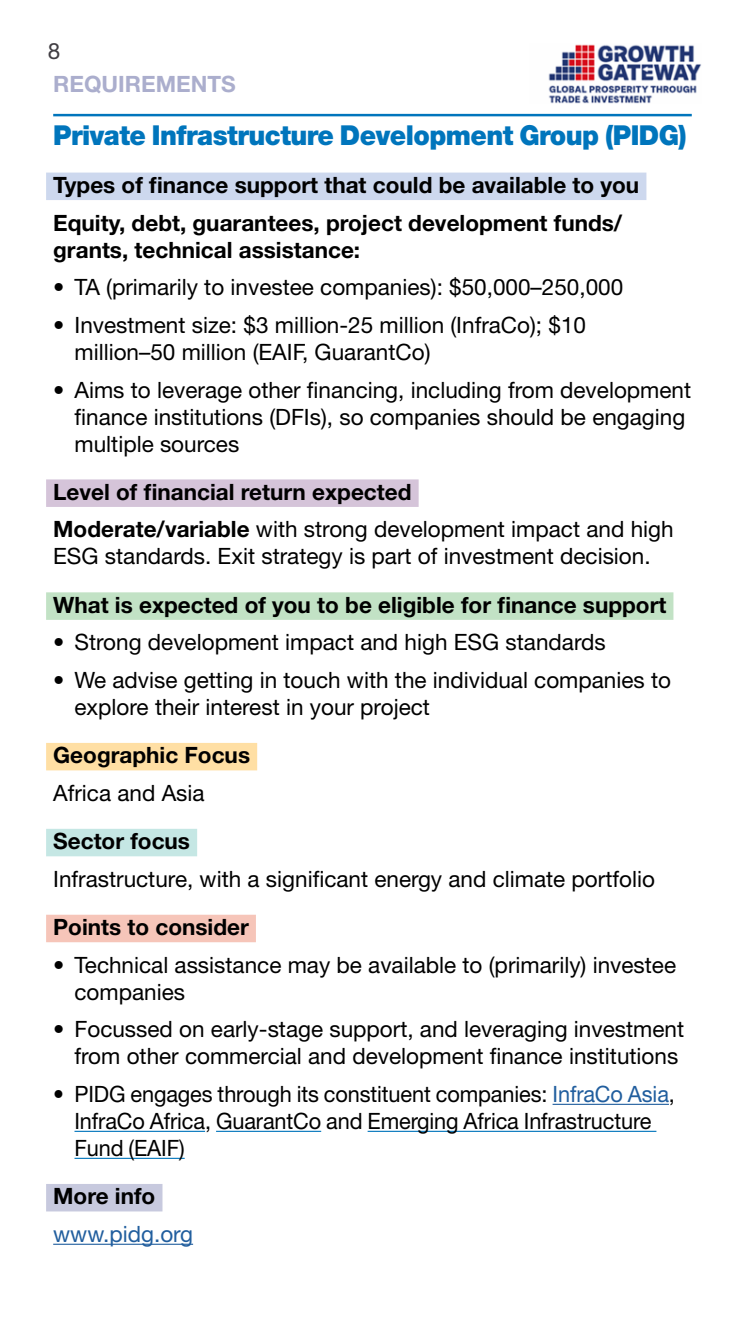
<style>
.page{position:relative;width:745px;height:1322px;background:#fff}
.page>*{position:absolute;margin:0;border:0;box-sizing:border-box;transform-origin:0 0}
.Fund_name{font:900 27.5px "Helvetica Neue LT Std";letter-spacing:-.02em;color:#0075bc;scale:.95 1}
.t1{font:22.5px/27px "Helvetica Neue LT Std";color:#000}
.What_is_expected{font:700 22.5px/27px "Helvetica Neue LT Std";color:#000}
.Types_of_finance{font:700 22.5px "Helvetica Neue LT Std";color:#000}
.Lvl_of_financial_return{font:700 22.5px "Helvetica Neue LT Std";color:#000}
.Points_to_consider{font:700 22.5px "Helvetica Neue LT Std";color:#000}
.Country_focus{font:700 22.5px "Helvetica Neue LT Std";color:#000}
.t2{font:22.5px "Helvetica Neue LT Std";color:#215e9e}
.t3{font:700 22.5px "Helvetica Neue LT Std";color:#abaecd}
.Sector_focus{font:700 22.5px "Helvetica Neue LT Std";color:#000}
.More_info{font:700 22.5px "Helvetica Neue LT Std";color:#000}
.t4{font:22.5px "Helvetica Neue LT Std";color:#413e43}
.s1{font-weight:700}
.s2{color:#215e9e}
</style>
<div class="page">
<img style="left:548px;top:44px;width:152px;height:60px">
<hr style="left:53px;top:114px;width:638px;height:2px;background:#0075bc">
<div style="left:46px;top:173px;width:600px;height:27px;background:#cdd8ee"></div>
<div style="left:46px;top:479px;width:372px;height:28px;background:#d5c4d9"></div>
<div style="left:46px;top:592px;width:627px;height:28px;background:#c2e2c5"></div>
<div style="left:46px;top:743px;width:211px;height:27px;background:#ffdfa4"></div>
<div style="left:46px;top:829px;width:151px;height:27px;background:#c5e7e4"></div>
<div style="left:46px;top:914px;width:210px;height:28px;background:#f6c5b9"></div>
<hr style="left:552px;top:1103px;width:116px;height:2px;background:#215e9e">
<hr style="left:74px;top:1130px;width:131px;height:2px;background:#0075bc">
<hr style="left:216px;top:1130px;width:105px;height:2px;background:#0075bc">
<hr style="left:367px;top:1130px;width:289px;height:2px;background:#0075bc">
<hr style="left:74px;top:1157px;width:110px;height:2px;background:#0075bc">
<div style="left:46px;top:1184px;width:116px;height:27px;background:#c7c9de"></div>
<hr style="left:53px;top:1243px;width:140px;height:2px;background:#215e9e">
<p class="t4" style="left:48px;top:37px;width:14px">8</p>
<p class="t3" style="left:53px;top:70px;width:184px">REQUIREMENTS</p>
<p class="Fund_name" style="left:53px;top:118px;width:668px">Private Infrastructure Development Group (PIDG)</p>
<p class="Types_of_finance" style="left:53px;top:171px;width:587px">Types of finance support that could be available to you</p>
<p class="What_is_expected" style="left:53px;top:209px;width:570px">Equity, debt, guarantees, project development funds/ grants, technical assistance:</p>
<p class="t1" style="left:53px;top:273px;width:571px">• TA (primarily to investee companies): $50,000–250,000</p>
<p class="t1" style="left:74px;top:311px;width:512px;text-indent:-21px">• Investment size: $3 million-25 million (InfraCo); $10 million–50 million (EAIF, GuarantCo)</p>
<p class="t1" style="left:74px;top:376px;width:617px;text-indent:-21px">• Aims to leverage other financing, including from development finance institutions (DFIs), so companies should be engaging multiple sources</p>
<p class="Lvl_of_financial_return" style="left:53px;top:478px;width:359px">Level of financial return expected</p>
<p class="t1" style="left:53px;top:516px;width:621px"><span class="s1">Moderate/variable</span> with strong development impact and high<br>ESG standards. Exit strategy is part of investment decision.</p>
<p class="What_is_expected" style="left:53px;top:591px;width:614px">What is expected of you to be eligible for finance support</p>
<p class="t1" style="left:53px;top:628px;width:553px">• Strong development impact and high ESG standards</p>
<p class="t1" style="left:74px;top:666px;width:597px;text-indent:-21px">• We advise getting in touch with the individual companies to explore their interest in your project</p>
<p class="Country_focus" style="left:53px;top:741px;width:198px">Geographic Focus</p>
<p class="t1" style="left:53px;top:779px;width:153px">Africa and Asia</p>
<p class="Sector_focus" style="left:53px;top:827px;width:138px">Sector focus</p>
<p class="t1" style="left:53px;top:865px;width:603px">Infrastructure, with a significant energy and climate portfolio</p>
<p class="Points_to_consider" style="left:53px;top:913px;width:197px">Points to consider</p>
<p class="t1" style="left:74px;top:951px;width:602px;text-indent:-21px">• Technical assistance may be available to (primarily) investee companies</p>
<p class="t1" style="left:53px;top:1015px;width:632px;text-align:right">• Focussed on early-stage support, and leveraging investment from other commercial and development finance institutions</p>
<p class="t1" style="left:74px;top:1080px;width:601px;text-indent:-21px">• PIDG engages through its constituent companies: <span class="s2">InfraCo Asia</span>,<br>InfraCo Africa, GuarantCo and Emerging Africa Infrastructure<br>Fund (EAIF)</p>
<p class="More_info" style="left:53px;top:1182px;width:104px">More info</p>
<p class="t2" style="left:53px;top:1220px;width:141px">www.pidg.org</p>
</div>
